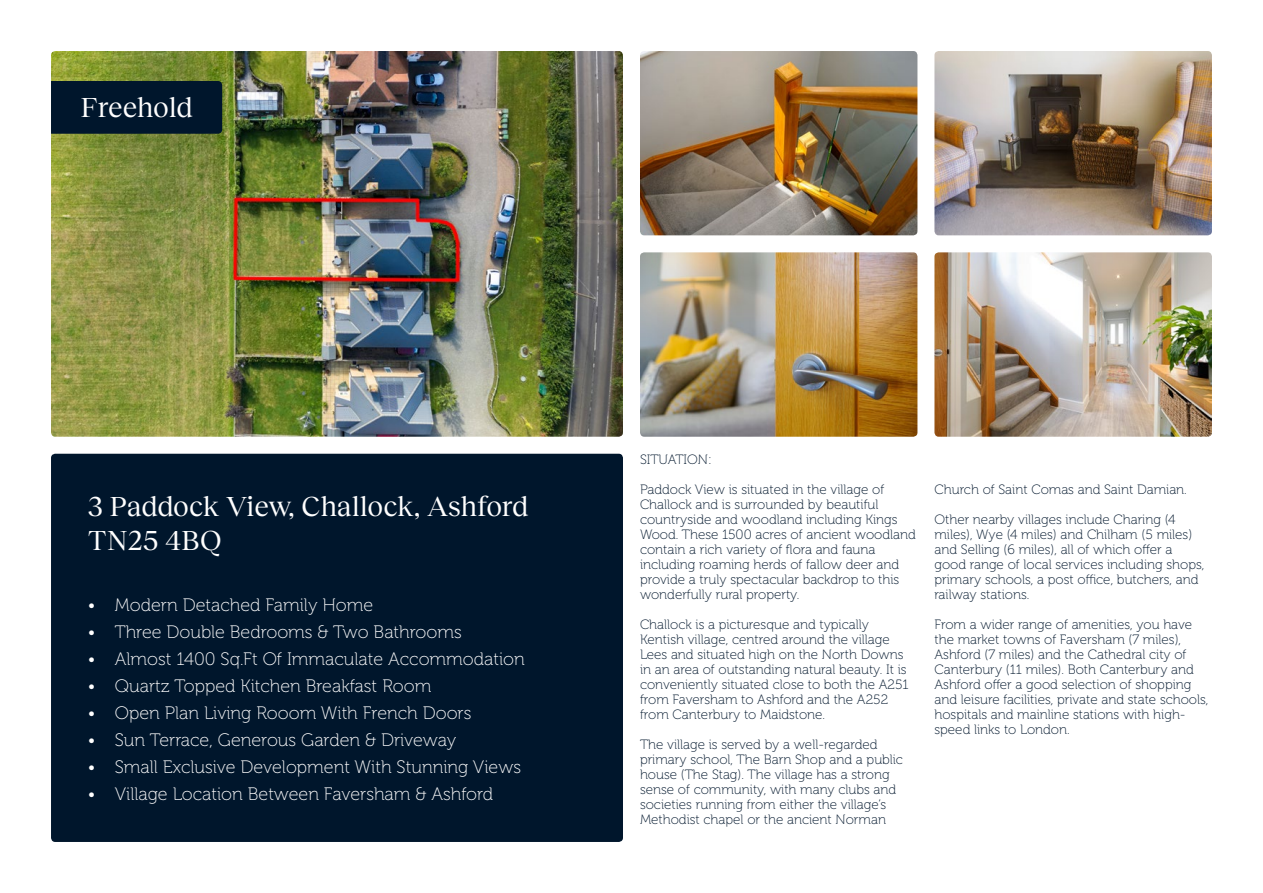
<style>
.page{position:relative;width:1263px;height:893px;background:#fff}
.page>*{position:absolute;margin:0;border:0;box-sizing:border-box;transform-origin:0 0}
.t1{font:28.5px/34px "Reckless Neue";letter-spacing:-.005em;color:#fff}
.t2{font:18px "Museo 100";color:#fff}
.t3{font:13.5px/15px "Museo 100";color:#00162c}
</style>
<div class="page">
<div style="left:51px;top:454px;width:572px;height:388px;background:#00162c;border-radius:4px"></div>
<img style="left:51px;top:51px;width:572px;height:386px">
<img style="left:640px;top:51px;width:277px;height:184px">
<img style="left:640px;top:252px;width:277px;height:185px">
<img style="left:934px;top:51px;width:278px;height:184px">
<img style="left:934px;top:252px;width:278px;height:185px">
<div style="left:51px;top:81px;width:171px;height:53px;background:#00162c"></div>
<h1 class="t1" style="left:81px;top:89px;width:114px">Freehold</h1>
<h1 class="t1" style="left:88px;top:487px;width:442px">3 Paddock View, Challock, Ashford<br>TN25 4BQ</h1>
<h2 class="t2" style="left:88px;top:595px;width:287px">• Modern Detached Family Home</h2>
<h2 class="t2" style="left:88px;top:622px;width:375px">• Three Double Bedrooms &amp; Two Bathrooms</h2>
<h2 class="t2" style="left:88px;top:649px;width:439px">• Almost 1400 Sq.Ft Of Immaculate Accommodation</h2>
<h2 class="t2" style="left:88px;top:676px;width:345px">• Quartz Topped Kitchen Breakfast Room</h2>
<h2 class="t2" style="left:88px;top:703px;width:385px">• Open Plan Living Rooom With French Doors</h2>
<h2 class="t2" style="left:88px;top:730px;width:370px">• Sun Terrace, Generous Garden &amp; Driveway</h2>
<h2 class="t2" style="left:88px;top:757px;width:435px">• Small Exclusive Development With Stunning Views</h2>
<h2 class="t2" style="left:88px;top:784px;width:407px">• Village Location Between Faversham &amp; Ashford</h2>
<p class="t3" style="left:640px;top:452px;width:73px">SITUATION:</p>
<p class="t3" style="left:640px;top:482px;width:277px">Paddock View is situated in the village of Challock and is surrounded by beautiful countryside and woodland including Kings Wood. These 1500 acres of ancient woodland contain a rich variety of flora and fauna including roaming herds of fallow deer and provide a truly spectacular backdrop to this wonderfully rural property.</p>
<p class="t3" style="left:640px;top:617px;width:270px">Challock is a picturesque and typically Kentish village, centred around the village Lees and situated high on the North Downs in an area of outstanding natural beauty. It is conveniently situated close to both the A251 from Faversham to Ashford and the A252 from Canterbury to Maidstone.</p>
<p class="t3" style="left:640px;top:737px;width:265px">The village is served by a well-regarded primary school, The Barn Shop and a public house (The Stag). The village has a strong sense of community, with many clubs and societies running from either the village’s Methodist chapel or the ancient Norman</p>
<p class="t3" style="left:934px;top:482px;width:254px">Church of Saint Comas and Saint Damian.</p>
<p class="t3" style="left:934px;top:512px;width:271px">Other nearby villages include Charing (4 miles), Wye (4 miles) and Chilham (5 miles) and Selling (6 miles), all of which offer a good range of local services including shops, primary schools, a post office, butchers, and railway stations.</p>
<p class="t3" style="left:934px;top:617px;width:275px">From a wider range of amenities, you have the market towns of Faversham (7 miles), Ashford (7 miles) and the Cathedral city of Canterbury (11 miles). Both Canterbury and Ashford offer a good selection of shopping and leisure facilities, private and state schools, hospitals and mainline stations with high&shy;speed links to London.</p>
</div>
